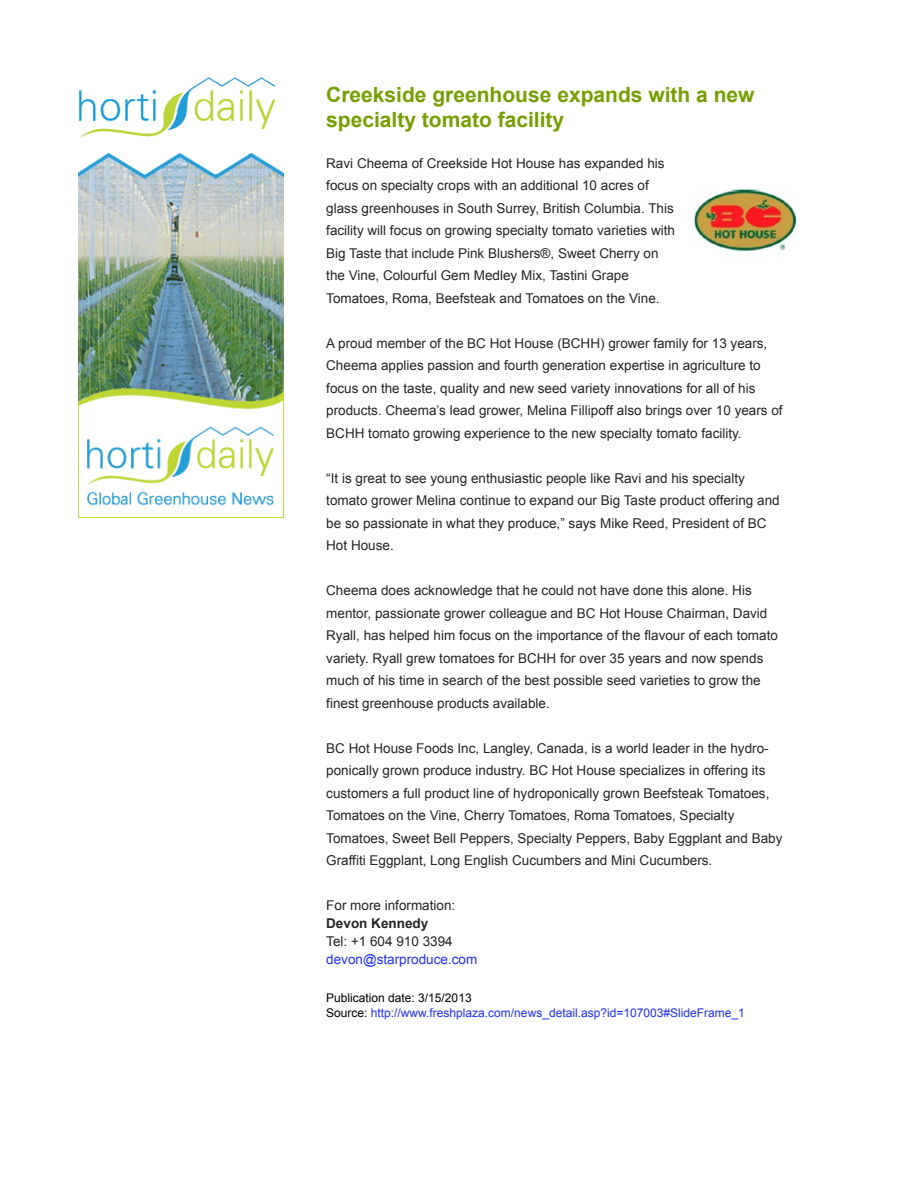
<style>
.page{position:relative;width:918px;height:1188px;background:#fff}
.page>*{position:absolute;margin:0;border:0;box-sizing:border-box;transform-origin:0 0}
.t1{font:700 21px/25.2px "Arial";color:#769f00}
.t2{font:13.5px/22.5px "Arial";color:#242424}
.t3{font:13.5px "Arial";color:#1f30ff}
.t4{font:700 13.5px "Arial";color:#242424}
.t5{font:12px/15px "Arial";color:#1f30ff}
.s1{color:#000}
</style>
<div class="page">
<img style="left:78px;top:77px;width:198px;height:59px">
<img style="left:78px;top:153px;width:205px;height:364px">
<img style="left:692px;top:189px;width:106px;height:63px">
<h1 class="t1" style="left:326px;top:83px;width:430px">Creekside greenhouse expands with a new specialty tomato facility</h1>
<p class="t2" style="left:326px;top:152px;width:350px">Ravi Cheema of Creekside Hot House has expanded his focus on specialty crops with an additional 10 acres of glass greenhouses in South Surrey, British Columbia. This facility will focus on growing specialty tomato varieties with Big Taste that include Pink Blushers®, Sweet Cherry on the Vine, Colourful Gem Medley Mix, Tastini Grape Tomatoes, Roma, Beefsteak and Tomatoes on the Vine.</p>
<p class="t2" style="left:326px;top:332px;width:458px">A proud member of the BC Hot House (BCHH) grower family for 13 years, Cheema applies passion and fourth generation expertise in agriculture to focus on the taste, quality and new seed variety innovations for all of his products. Cheema’s lead grower, Melina Fillipoff also brings over 10 years of BCHH tomato growing experience to the new specialty tomato facility.</p>
<p class="t2" style="left:326px;top:467px;width:455px">“It is great to see young enthusiastic people like Ravi and his specialty tomato grower Melina continue to expand our Big Taste product offering and be so passionate in what they produce,” says Mike Reed, President of BC Hot House.</p>
<p class="t2" style="left:326px;top:579px;width:453px">Cheema does acknowledge that he could not have done this alone. His mentor, passionate grower colleague and BC Hot House Chairman, David Ryall, has helped him focus on the importance of the flavour of each tomato variety. Ryall grew tomatoes for BCHH for over 35 years and now spends much of his time in search of the best possible seed varieties to grow the finest greenhouse products available.</p>
<p class="t2" style="left:326px;top:737px;width:458px">BC Hot House Foods Inc, Langley, Canada, is a world leader in the hydro&shy;ponically grown produce industry. BC Hot House specializes in offering its customers a full product line of hydroponically grown Beefsteak Tomatoes, Tomatoes on the Vine, Cherry Tomatoes, Roma Tomatoes, Specialty Tomatoes, Sweet Bell Peppers, Specialty Peppers, Baby Eggplant and Baby Graffiti Eggplant, Long English Cucumbers and Mini Cucumbers.</p>
<p class="t2" style="left:326px;top:894px;width:131px">For more information:</p>
<p class="t4" style="left:326px;top:915px;width:104px">Devon Kennedy</p>
<p class="t2" style="left:326px;top:930px;width:128px">Tel: +1 604 910 3394</p>
<p class="t3" style="left:326px;top:951px;width:153px">devon@starproduce.com</p>
<p class="t5" style="left:326px;top:990px;width:420px"><span class="s1">Publication date: 3/15/2013<br>Source:</span> http://www.freshplaza.com/news_detail.asp?id=107003#SlideFrame_1</p>
</div>
